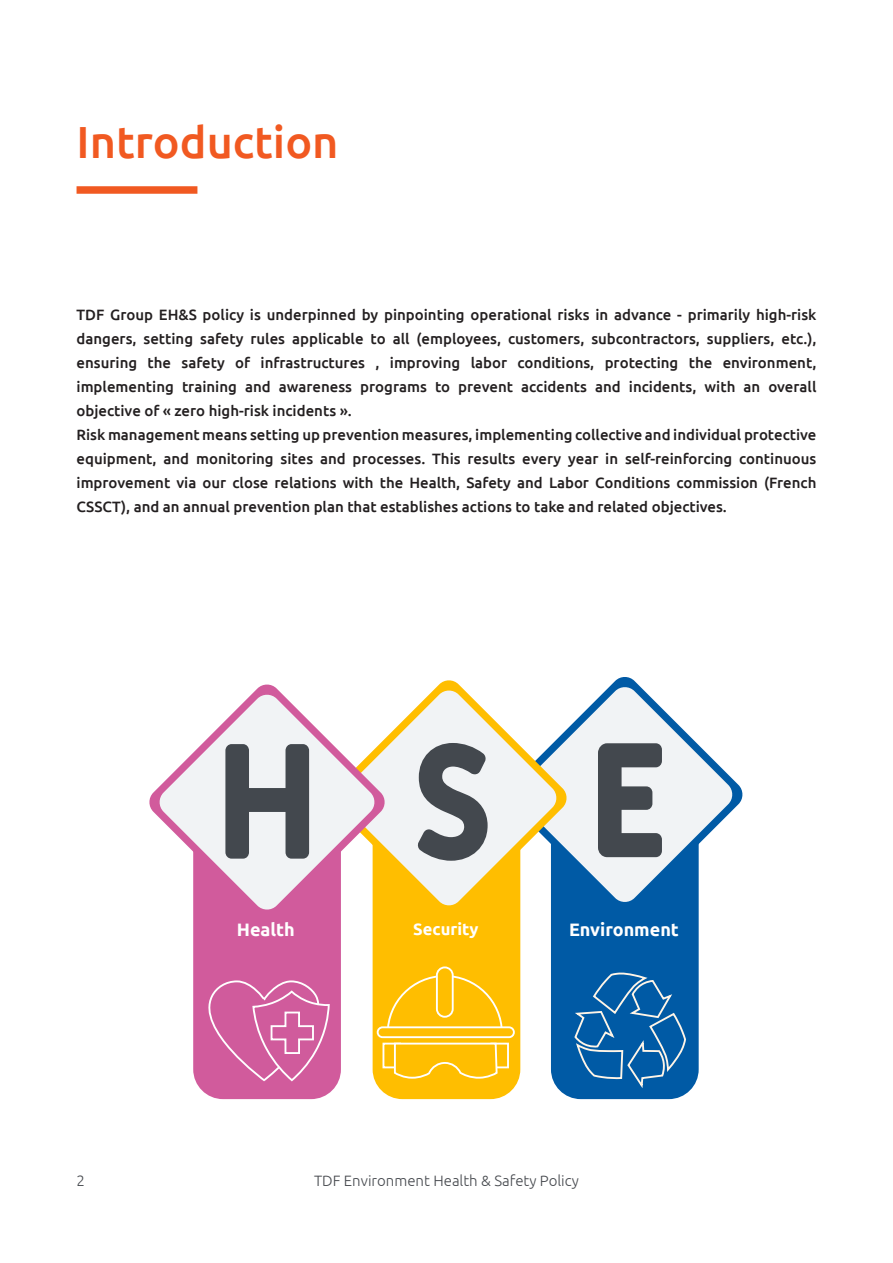
<style>
.page{position:relative;width:893px;height:1263px;background:#fff}
.page>*{position:absolute;margin:0;border:0;box-sizing:border-box;transform-origin:0 0}
.Titre{font:500 45px "Ubuntu";color:#f15921}
.Titre-2{font:700 18px "Ubuntu";color:#fff}
.Titre-3{font:700 16.5px "Ubuntu";color:#fff}
.Titre-4{font:500 15px/24px "Ubuntu";color:#231f20;text-align:justify}
.Titre-5{font:300 15px "Ubuntu";color:#474a4f}
</style>
<div class="page">
<div style="left:77px;top:186px;width:120px;height:8px;background:#f15921"></div>
<div style="left:551px;top:813px;width:148px;height:286px;background:#005aa5;border-radius:30px"></div>
<svg style="left:610px;top:677px;width:133px;height:236px"></svg>
<svg style="left:568px;top:686px;width:166px;height:217px;fill:#f1f3f5"></svg>
<svg style="left:574px;top:972px;width:112px;height:116px"></svg>
<svg style="left:598px;top:743px;width:64px;height:114px"></svg>
<div style="left:373px;top:813px;width:147px;height:286px;background:#ffbe00;border-radius:30px"></div>
<svg style="left:434px;top:680px;width:134px;height:237px"></svg>
<svg style="left:386px;top:689px;width:172px;height:218px;fill:#f1f3f5"></svg>
<svg style="left:387px;top:975px;width:116px;height:51px"></svg>
<div style="left:377px;top:1026px;width:138px;height:12px;border:2px solid #fff;border-radius:5px"></div>
<div style="left:437px;top:967px;width:16px;height:50px;background:#ffbe00;border-radius:8px"></div>
<div style="left:436px;top:966px;width:18px;height:52px;border:2px solid #fff;border-radius:8px"></div>
<div style="left:490px;top:1043px;width:19px;height:25px;border:2px solid #fff"></div>
<div style="left:382px;top:1043px;width:19px;height:25px;border:2px solid #fff"></div>
<svg style="left:393px;top:1042px;width:106px;height:37px"></svg>
<svg style="left:417px;top:743px;width:71px;height:118px"></svg>
<div style="left:193px;top:813px;width:148px;height:286px;background:#d15b9c;border-radius:30px"></div>
<svg style="left:149px;top:684px;width:237px;height:237px"></svg>
<svg style="left:158px;top:693px;width:218px;height:218px"></svg>
<svg style="left:195px;top:980px;width:135px;height:104px"></svg>
<svg style="left:225px;top:744px;width:84px;height:115px"></svg>
<p class="Titre" style="left:77px;top:114px;width:264px">Introduction</p>
<p class="Titre-4" style="left:77px;top:302px;width:741px">TDF Group EH&amp;S policy is underpinned by pinpointing operational risks in advance - primarily high-risk dangers, setting safety rules applicable to all (employees, customers, subcontractors, suppliers, etc.), ensuring the safety of infrastructures , improving labor conditions, protecting the environment, implementing training and awareness programs to prevent accidents and incidents, with an overall objective of « zero high-risk incidents ».</p>
<p class="Titre-4" style="left:77px;top:422px;width:741px">Risk management means setting up prevention measures, implementing collective and individual protective equipment, and monitoring sites and processes. This results every year in self-reinforcing continuous improvement via our close relations with the Health, Safety and Labor Conditions commission (French CSSCT), and an annual prevention plan that establishes actions to take and related objectives.</p>
<p class="Titre-2" style="left:237px;top:919px;width:59px">Health</p>
<p class="Titre-3" style="left:413px;top:919px;width:67px">Security</p>
<p class="Titre-2" style="left:569px;top:919px;width:111px">Environment</p>
<p class="Titre-5" style="left:77px;top:1172px;width:10px">2</p>
<p class="Titre-5" style="left:314px;top:1172px;width:266px">TDF Environment Health &amp; Safety Policy</p>
</div>
